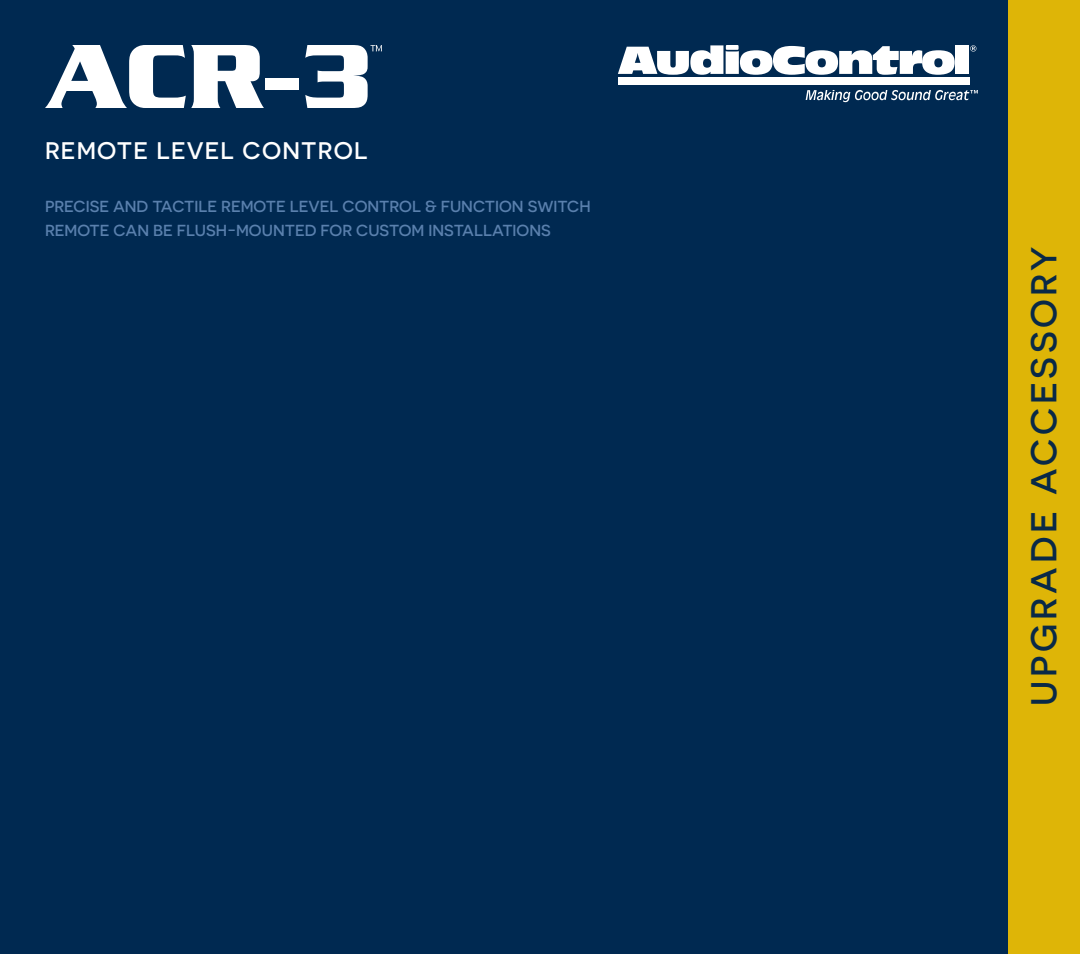
<style>
.page{position:relative;width:1080px;height:954px;background:#002951}
.page>*{position:absolute;margin:0;border:0;box-sizing:border-box;transform-origin:0 0}
.t1{font:500 36px "Novecentosanswide";letter-spacing:.1em;color:#092947}
.t2{font:500 24px "Novecentosanswide";letter-spacing:.05em;color:#fff}
.t3{font:500 16px/24px "Novecentosanswide";color:#5a80ad}
</style>
<div class="page">
<div style="left:1008px;top:0;width:72px;height:954px;background:#deb507"></div>
<svg style="left:806px;top:90px;width:172px;height:12px"></svg>
<svg style="left:970px;top:45px;width:6px;height:7px"></svg>
<svg style="left:618px;top:45px;width:337px;height:30px"></svg>
<div style="left:956px;top:45px;width:13px;height:29px;background:#fff"></div>
<div style="left:618px;top:78px;width:351px;height:7px;background:#fff"></div>
<svg style="left:45px;top:45px;width:219px;height:63px"></svg>
<div style="left:266px;top:78px;width:33px;height:12px;background:#fff"></div>
<svg style="left:305px;top:45px;width:77px;height:63px"></svg>
<h2 class="t2" style="left:45px;top:136px;width:324px">REMOTE LEVEL CONTROL</h2>
<p class="t3" style="left:45px;top:194px;width:547px">PRECISE AND TACTILE REMOTE LEVEL CONTROL &amp; FUNCTION SWITCH<br>REMOTE CAN BE FLUSH-MOUNTED FOR CUSTOM INSTALLATIONS</p>
<h1 class="t1" style="left:1023px;top:706px;width:460px;rotate:-90deg">UPGRADE ACCESSORY</h1>
</div>
